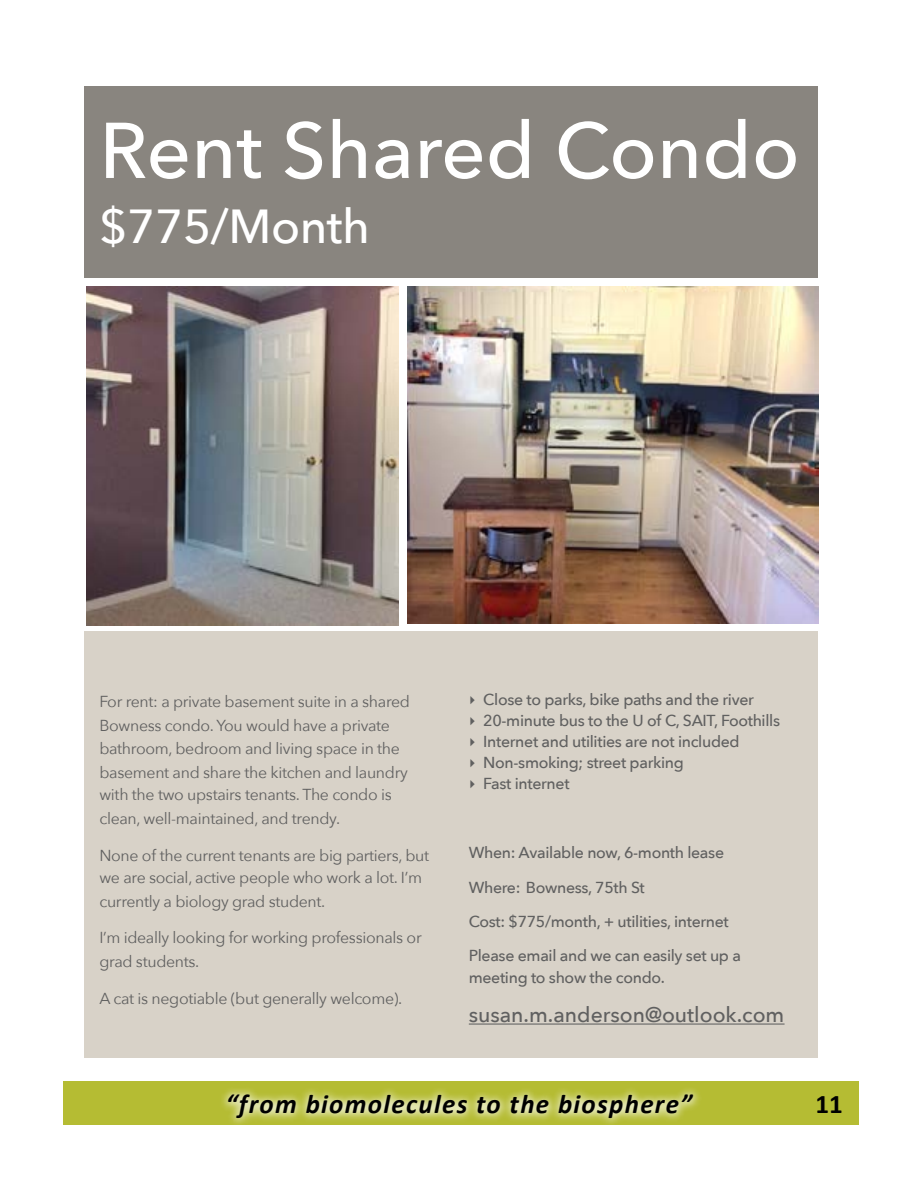
<style>
.page{position:relative;width:918px;height:1188px;background:#fff}
.page>*{position:absolute;margin:0;border:0;box-sizing:border-box;transform-origin:0 0}
.t1{font:500 78.15px "Avenir Next";color:#fff}
.t2{font:500 47.7px "Avenir Next";letter-spacing:-.01em;color:#fff}
.t3{font:italic 700 27px "Calibri";letter-spacing:.05em;color:#000}
.t4{font:700 27px "Calibri";color:#000}
.t5{font:500 21.15px "Avenir Next";color:#606060}
.t6{font:15.9px/23.2px "Avenir Next";letter-spacing:-.02em;color:#606060}
.t7{font:500 15.9px/21.1px "Avenir Next";letter-spacing:-.02em;color:#606060}
.s1{font-family:"Lucida Grande";font-weight:400}
</style>
<div class="page">
<div style="left:63px;top:1082px;width:796px;height:43px;background:#b5bc33"></div>
<div style="left:218px;top:1086px;width:485px;height:41px;background:#fff;opacity:.76"></div>
<div style="left:85px;top:632px;width:733px;height:426px;background:#d8d2c8"></div>
<div style="left:85px;top:86px;width:733px;height:192px;background:#89857f"></div>
<img style="left:86px;top:287px;width:313px;height:338px">
<hr style="left:469px;top:1024px;width:316px;height:1px;background:#606060">
<img style="left:408px;top:286px;width:410px;height:338px">
<h1 class="t1" style="left:99px;top:84px;width:702px">Rent Shared Condo</h1>
<h2 class="t2" style="left:99px;top:186px;width:272px">$775/Month</h2>
<p class="t6" style="left:99px;top:690px;width:312px">For rent: a private basement suite in a shared Bowness condo. You would have a private bathroom, bedroom and living space in the basement and share the kitchen and laundry with the two upstairs tenants. The condo is clean, well-maintained, and trendy.</p>
<p class="t6" style="left:99px;top:843px;width:331px">None of the current tenants are big partiers, but we are social, active people who work a lot. I’m currently a biology grad student.</p>
<p class="t6" style="left:99px;top:925px;width:324px;line-height:23.9px">I’m ideally looking for working professionals or grad students.</p>
<p class="t6" style="left:99px;top:986px;width:304px">A cat is negotiable (but generally welcome).</p>
<p class="t7" style="left:469px;top:688px;width:313px"><span class="s1">‣</span> Close to parks, bike paths and the river<br><span class="s1">‣</span> 20-minute bus to the U of C, SAIT, Foothills <span class="s1">‣</span> Internet and utilities are not included<br><span class="s1">‣</span> Non-smoking; street parking<br><span class="s1">‣</span> Fast internet</p>
<p class="t7" style="left:469px;top:835px;width:274px;line-height:34.3px">When: Available now, 6-month lease Where: Bowness, 75th St<br>Cost: $775/month, + utilities, internet Please email and we can easily set up a</p>
<p class="t7" style="left:469px;top:966px;width:198px">meeting to show the condo.</p>
<h3 class="t5" style="left:469px;top:997px;width:317px">susan.m.anderson@outlook.com</h3>
<h3 class="t3" style="left:226px;top:1087px;width:468px">“from biomolecules to the biosphere”</h3>
<h3 class="t4" style="left:816px;top:1087px;width:29px">11</h3>
</div>
